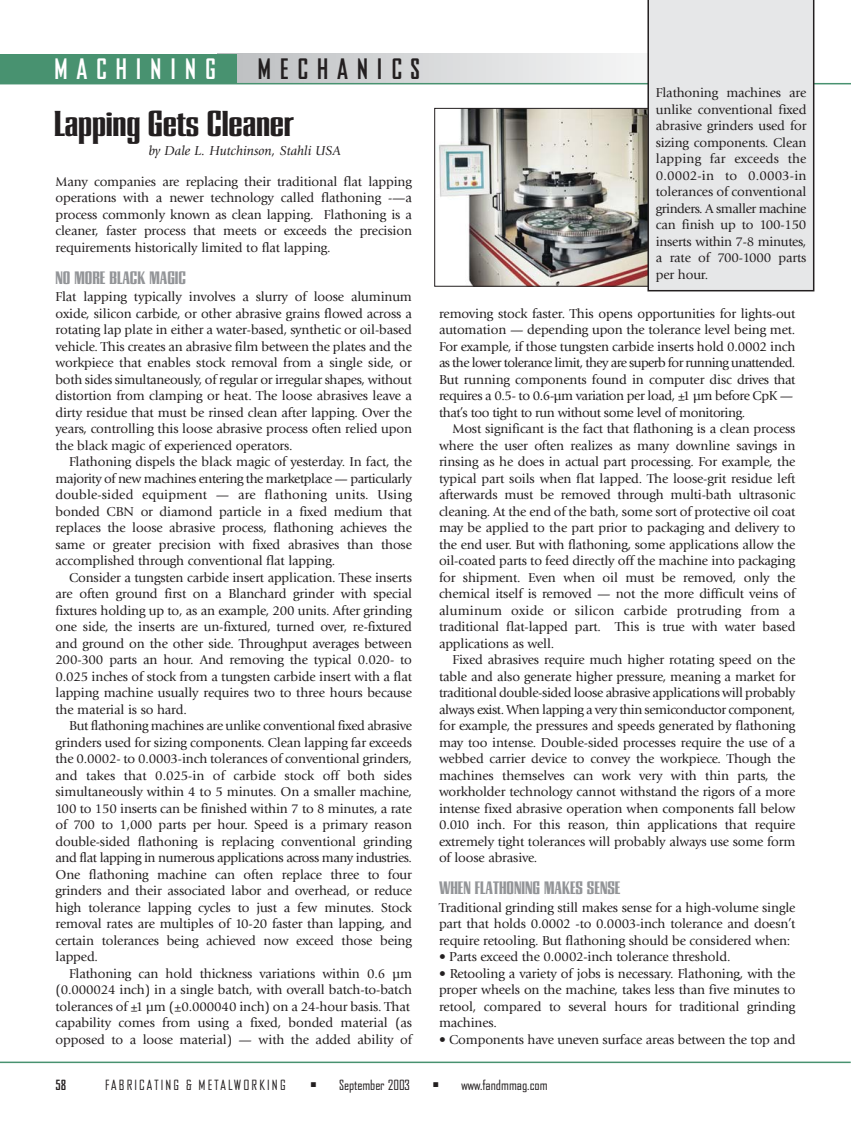
<style>
.page{position:relative;width:851px;height:1134px;background:#fff}
.page>*{position:absolute;margin:0;border:0;box-sizing:border-box;transform-origin:0 0}
.t1{font:36px "Cg Europa Bd";letter-spacing:-.01em;color:#231f20}
.t2{font:700 27px "Bureau Agency";letter-spacing:.32em;color:#fff}
.t3{font:700 27px "Bureau Agency";letter-spacing:.32em;color:#231f20}
.t4{font:18px "Cg Europa Bd";color:#939598}
.t5{font:13.5px/16.5px "Giovanni";letter-spacing:-.01em;color:#231f20;text-align:justify}
.t6{font:13.5px "Bureau Agency";color:#231f20}
.t7{font:italic 13.5px "Giovanni";color:#231f20}
.t8{font:13.5px "Bureau Agency";letter-spacing:.165em;color:#231f20}
.t9{font:700 13.5px "Bureau Agency";color:#231f20}
</style>
<div class="page">
<hr style="left:0;top:1062px;width:850px;height:1px;background:#489270">
<svg style="left:236px;top:54px;width:411px;height:29px;background:#d9dadb"></svg>
<div style="left:0;top:54px;width:236px;height:29px;background:#489270"></div>
<hr style="left:0;top:83px;width:850px;height:1px;background:#489270">
<img style="left:438px;top:110px;width:209px;height:175px">
<div style="left:434px;top:108px;width:241px;height:179px;border:1px solid #231f20"></div>
<div style="left:647px;top:0;width:167px;height:291px;background:#e6e7e8"></div>
<h2 class="t2" style="left:54px;top:59px;width:163px">MACHINING</h2>
<h2 class="t3" style="left:257px;top:59px;width:164px">MECHANICS</h2>
<h1 class="t1" style="left:54px;top:111px;width:241px">Lapping Gets Cleaner</h1>
<p class="t7" style="left:149px;top:146px;width:194px">by Dale L. Hutchinson, Stahli USA</p>
<p class="t5" style="left:56px;top:174px;width:358px">Many companies are replacing their traditional flat lapping operations with a newer technology called flathoning -—a process commonly known as clean lapping. Flathoning is a cleaner, faster process that meets or exceeds the precision requirements historically limited to flat lapping.</p>
<h3 class="t4" style="left:56px;top:271px;width:132px">NO MORE BLACK MAGIC</h3>
<p class="t5" style="left:56px;top:290px;width:358px">Flat lapping typically involves a slurry of loose aluminum oxide, silicon carbide, or other abrasive grains flowed across a rotating lap plate in either a water-based, synthetic or oil-based vehicle. This creates an abrasive film between the plates and the workpiece that enables stock removal from a single side, or both sides simultaneously, of regular or irregular shapes, without distortion from clamping or heat. The loose abrasives leave a dirty residue that must be rinsed clean after lapping. Over the years, controlling this loose abrasive process often relied upon the black magic of experienced operators.</p>
<p class="t5" style="left:56px;top:455px;width:358px;text-indent:14px">Flathoning dispels the black magic of yesterday. In fact, the majority of new machines entering the marketplace — particularly double-sided equipment — are flathoning units. Using bonded CBN or diamond particle in a fixed medium that replaces the loose abrasive process, flathoning achieves the same or greater precision with fixed abrasives than those accomplished through conventional flat lapping.</p>
<p class="t5" style="left:56px;top:570px;width:358px;text-indent:14px">Consider a tungsten carbide insert application. These inserts are often ground first on a Blanchard grinder with special fixtures holding up to, as an example, 200 units. After grinding one side, the inserts are un-fixtured, turned over, re-fixtured and ground on the other side. Throughput averages between 200-300 parts an hour. And removing the typical 0.020- to 0.025 inches of stock from a tungsten carbide insert with a flat lapping machine usually requires two to three hours because the material is so hard.</p>
<p class="t5" style="left:56px;top:719px;width:358px;text-indent:14px">But flathoning machines are unlike conventional fixed abrasive grinders used for sizing components. Clean lapping far exceeds the 0.0002- to 0.0003-inch tolerances of conventional grinders, and takes that 0.025-in of carbide stock off both sides simultaneously within 4 to 5 minutes. On a smaller machine, 100 to 150 inserts can be finished within 7 to 8 minutes, a rate of 700 to 1,000 parts per hour. Speed is a primary reason double-sided flathoning is replacing conventional grinding and flat lapping in numerous applications across many industries.<br>One flathoning machine can often replace three to four grinders and their associated labor and overhead, or reduce high tolerance lapping cycles to just a few minutes. Stock removal rates are multiples of 10-20 faster than lapping, and certain tolerances being achieved now exceed those being lapped.</p>
<p class="t5" style="left:56px;top:966px;width:358px;text-align:left;text-indent:14px">Flathoning can hold thickness variations within 0.6 µm (0.000024 inch) in a single batch, with overall batch-to-batch tolerances of ±1 µm (±0.000040 inch) on a 24-hour basis. That capability comes from using a fixed, bonded material (as opposed to a loose material) — with the added ability of</p>
<p class="t5" style="left:655px;top:86px;width:152px">Flathoning machines are unlike conventional fixed abrasive grinders used for sizing components. Clean lapping far exceeds the 0.0002-in to 0.0003-in tolerances of conventional grinders. A smaller machine can finish up to 100-150 inserts within 7-8 minutes, a rate of 700-1000 parts per hour.</p>
<p class="t5" style="left:439px;top:306px;width:358px;text-align:left">removing stock faster. This opens opportunities for lights-out automation — depending upon the tolerance level being met.<br>For example, if those tungsten carbide inserts hold 0.0002 inch as the lower tolerance limit, they are superb for running unattended.<br>But running components found in computer disc drives that requires a 0.5- to 0.6-µm variation per load, ±1 µm before CpK — that’s too tight to run without some level of monitoring.</p>
<p class="t5" style="left:439px;top:422px;width:358px;text-indent:14px">Most significant is the fact that flathoning is a clean process where the user often realizes as many downline savings in rinsing as he does in actual part processing. For example, the typical part soils when flat lapped. The loose-grit residue left afterwards must be removed through multi-bath ultrasonic cleaning. At the end of the bath, some sort of protective oil coat may be applied to the part prior to packaging and delivery to the end user. But with flathoning, some applications allow the oil-coated parts to feed directly off the machine into packaging for shipment. Even when oil must be removed, only the chemical itself is removed — not the more difficult veins of aluminum oxide or silicon carbide protruding from a traditional flat-lapped part. This is true with water based applications as well.</p>
<p class="t5" style="left:439px;top:653px;width:358px;text-indent:14px">Fixed abrasives require much higher rotating speed on the table and also generate higher pressure, meaning a market for traditional double-sided loose abrasive applications will probably always exist. When lapping a very thin semiconductor component, for example, the pressures and speeds generated by flathoning may too intense. Double-sided processes require the use of a webbed carrier device to convey the workpiece. Though the machines themselves can work very with thin parts, the workholder technology cannot withstand the rigors of a more intense fixed abrasive operation when components fall below 0.010 inch. For this reason, thin applications that require extremely tight tolerances will probably always use some form of loose abrasive.</p>
<h3 class="t4" style="left:439px;top:881px;width:183px">WHEN FLATHONING MAKES SENSE</h3>
<p class="t5" style="left:439px;top:900px;width:358px">Traditional grinding still makes sense for a high-volume single part that holds 0.0002 -to 0.0003-inch tolerance and doesn’t require retooling. But flathoning should be considered when:</p>
<p class="t5" style="left:439px;top:950px;width:293px">• Parts exceed the 0.0002-inch tolerance threshold.</p>
<p class="t5" style="left:439px;top:966px;width:358px">• Retooling a variety of jobs is necessary. Flathoning, with the proper wheels on the machine, takes less than five minutes to retool, compared to several hours for traditional grinding machines.</p>
<p class="t5" style="left:439px;top:1032px;width:358px">• Components have uneven surface areas between the top and</p>
<p class="t9" style="left:56px;top:1080px;width:12px">58</p>
<p class="t8" style="left:105px;top:1080px;width:182px">FABRICATING &amp; METALWORKING</p>
<p class="t6" style="left:339px;top:1080px;width:72px">September 2003</p>
<p class="t6" style="left:461px;top:1080px;width:88px">www.fandmmag.com</p>
</div>
